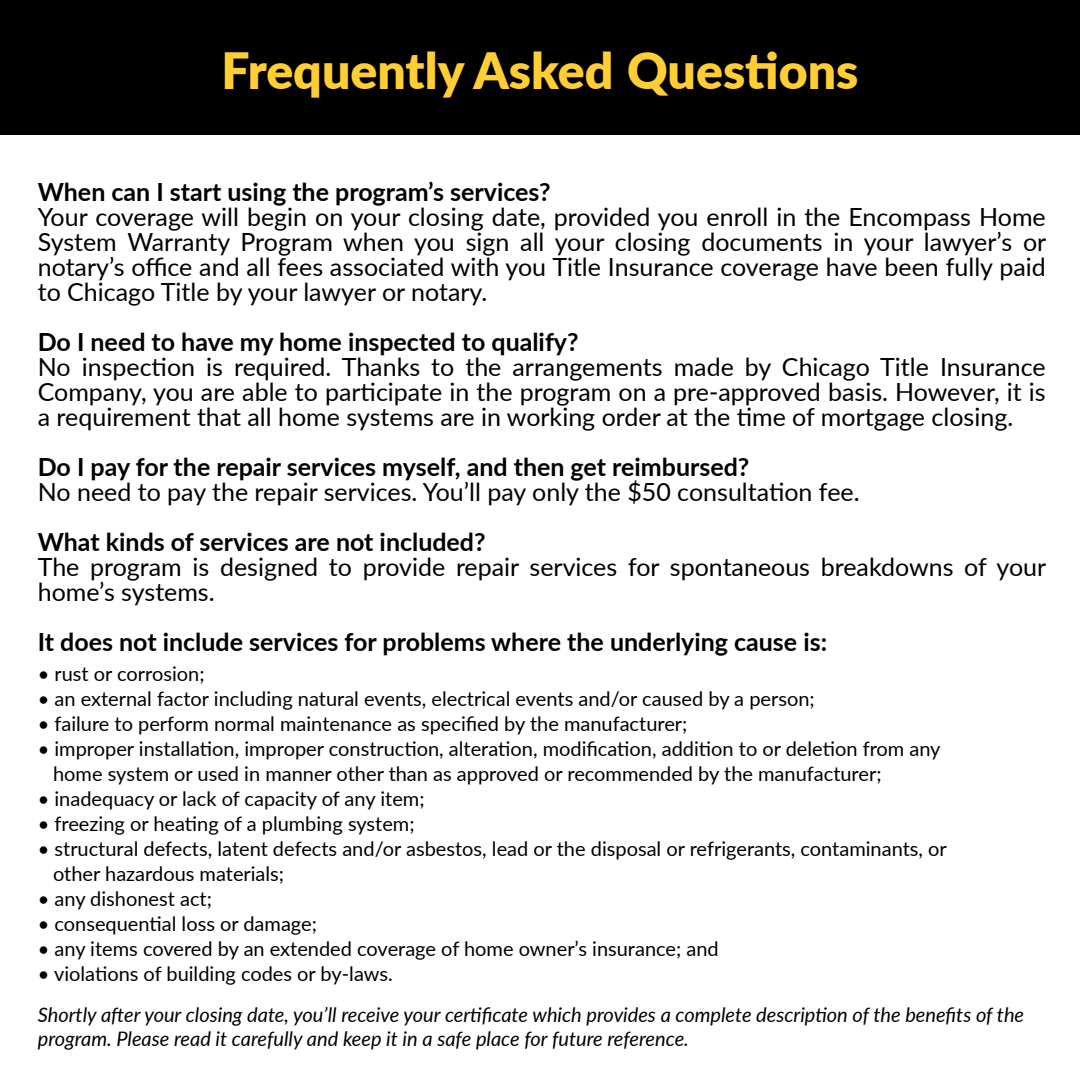
<style>
.page{position:relative;width:1080px;height:1080px;background:#fff}
.page>*{position:absolute;margin:0;border:0;box-sizing:border-box;transform-origin:0 0}
.t1{font:900 50px "Lato";color:#ffce35}
.t2{font:25px/25px "Lato";color:#000;text-align:justify}
.t3{font:700 25px "Lato";color:#000}
.t4{font:20px/25px "Lato";color:#000}
.t5{font:italic 20px/24px "Lato";color:#000}
</style>
<div class="page">
<div style="left:0;top:0;width:1080px;height:135px;background:#000"></div>
<h1 class="t1" style="left:221px;top:33px;width:639px">Frequently Asked Questions</h1>
<p class="t3" style="left:38px;top:173px;width:514px">When can I start using the program’s services?</p>
<p class="t2" style="left:38px;top:203px;width:1010px">Your coverage will begin on your closing date, provided you enroll in the Encompass Home System Warranty Program when you sign all your closing documents in your lawyer’s or notary’s office and all fees associated with you Title Insurance coverage have been fully paid to Chicago Title by your lawyer or notary.</p>
<p class="t3" style="left:38px;top:323px;width:542px">Do I need to have my home inspected to qualify?</p>
<p class="t2" style="left:38px;top:353px;width:1009px">No inspection is required. Thanks to the arrangements made by Chicago Title Insurance Company, you are able to participate in the program on a pre-approved basis. However, it is a requirement that all home systems are in working order at the time of mortgage closing.</p>
<p class="t3" style="left:38px;top:448px;width:713px">Do I pay for the repair services myself, and then get reimbursed?</p>
<p class="t2" style="left:38px;top:478px;width:823px">No need to pay the repair services. You’ll pay only the $50 consultation fee.</p>
<p class="t3" style="left:38px;top:523px;width:449px">What kinds of services are not included?</p>
<p class="t2" style="left:38px;top:553px;width:1010px">The program is designed to provide repair services for spontaneous breakdowns of your home’s systems.</p>
<p class="t3" style="left:38px;top:623px;width:791px">It does not include services for problems where the underlying cause is:</p>
<p class="t4" style="left:38px;top:660px;width:168px">• rust or corrosion;</p>
<p class="t4" style="left:38px;top:685px;width:778px">• an external factor including natural events, electrical events and/or caused by a person;</p>
<p class="t4" style="left:38px;top:710px;width:651px">• failure to perform normal maintenance as specified by the manufacturer;</p>
<p class="t4" style="left:53px;top:735px;width:889px;text-indent:-15px">• improper installation, improper construction, alteration, modification, addition to or deletion from any home system or used in manner other than as approved or recommended by the manufacturer;</p>
<p class="t4" style="left:38px;top:785px;width:388px">• inadequacy or lack of capacity of any item;</p>
<p class="t4" style="left:38px;top:810px;width:378px">• freezing or heating of a plumbing system;</p>
<p class="t4" style="left:53px;top:835px;width:895px;text-indent:-15px">• structural defects, latent defects and/or asbestos, lead or the disposal or refrigerants, contaminants, or other hazardous materials;</p>
<p class="t4" style="left:38px;top:885px;width:176px">• any dishonest act;</p>
<p class="t4" style="left:38px;top:910px;width:281px">• consequential loss or damage;</p>
<p class="t4" style="left:38px;top:935px;width:682px">• any items covered by an extended coverage of home owner’s insurance; and</p>
<p class="t4" style="left:38px;top:960px;width:357px">• violations of building codes or by-laws.</p>
<p class="t5" style="left:38px;top:1002px;width:988px">Shortly after your closing date, you’ll receive your certificate which provides a complete description of the benefits of the program. Please read it carefully and keep it in a safe place for future reference.</p>
</div>
